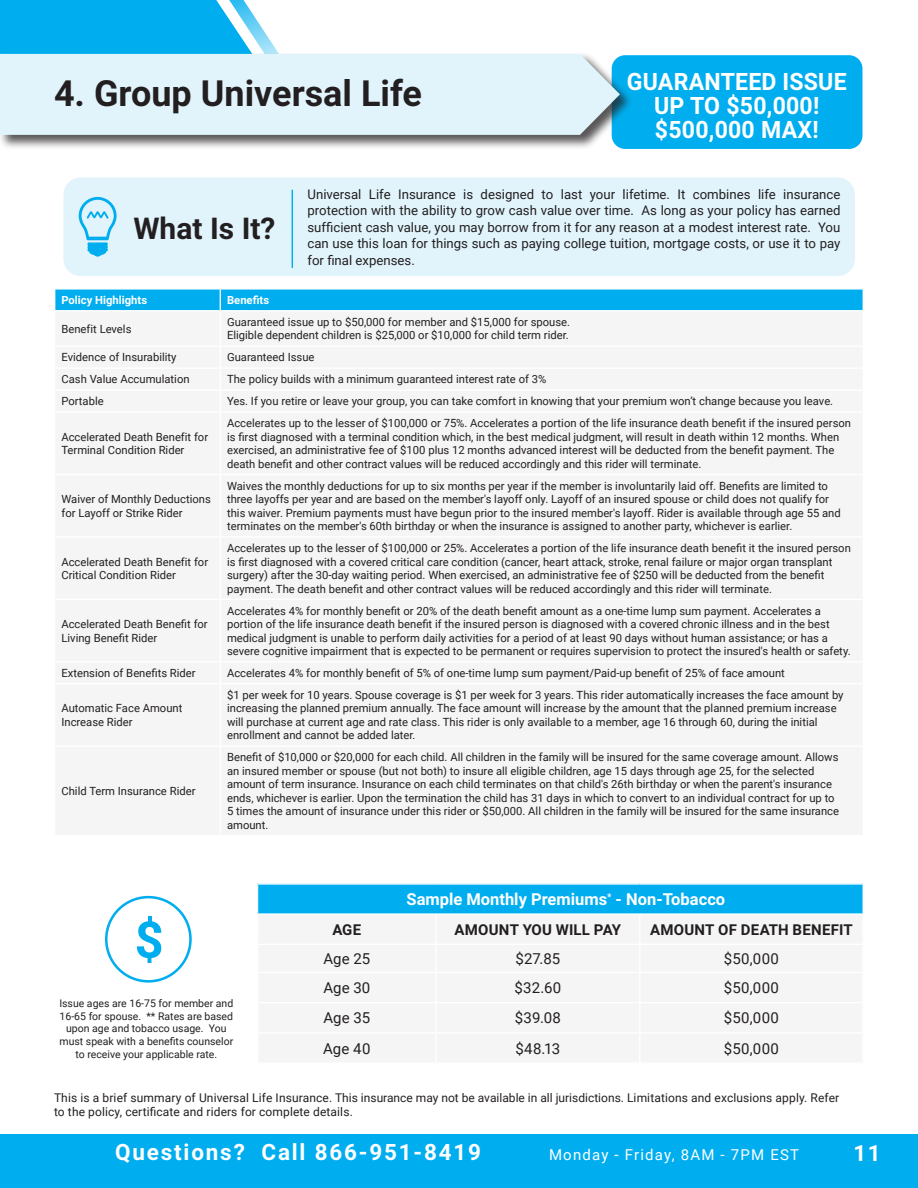
<style>
.page{position:relative;width:918px;height:1188px;background:#fff}
.page>*{position:absolute;margin:0;border:0;box-sizing:border-box;transform-origin:0 0}
.HEADERS{font:700 50.55px "Roboto";color:#00aeef}
.t1{font:700 36px "Roboto";color:#231f20}
.HEADERS-2{font:700 30px "Roboto";color:#231f20}
.t2{font:700 24px "Roboto";letter-spacing:.01em;color:#fff;scale:.96 1}
.t3{font:700 22.5px "Roboto";letter-spacing:.08em;color:#fff}
.HEADERS-3{font:700 16.5px "Roboto";color:#fff}
.CONTENTS{font:15px "Roboto";letter-spacing:.01em;color:#231f20}
.CONTENTS-2{font:700 15px "Roboto";letter-spacing:.015em;color:#231f20}
.t4{font:15px "Roboto";letter-spacing:.08em;color:#fff}
.t5{font:13.2px/16.5px "Roboto";color:#231f20;text-align:justify}
.t6{font:12px/14.4px "Roboto";letter-spacing:.01em;color:#231f20}
.t7{font:11.25px/13.5px "Roboto";color:#231f20}
.t8{font:700 11.25px "Roboto";color:#fff}
.t9{font:10.5px/12.6px "Roboto";color:#231f20;text-align:center}
</style>
<div class="page">
<div style="left:0;top:1134px;width:918px;height:54px;background:#00aeef"></div>
<div style="left:258px;top:884px;width:605px;height:30px;background:#00aeef"></div>
<hr style="left:257px;top:883px;width:179px;height:2px;background:#fff">
<hr style="left:436px;top:883px;width:204px;height:2px;background:#fff">
<hr style="left:640px;top:883px;width:224px;height:2px;background:#fff">
<hr style="left:257px;top:913px;width:179px;height:2px;background:#fff">
<hr style="left:436px;top:913px;width:204px;height:2px;background:#fff">
<hr style="left:640px;top:913px;width:224px;height:2px;background:#fff">
<svg style="left:257px;top:885px;width:1px;height:29px"></svg>
<div style="left:105px;top:896px;width:87px;height:87px;border:3px solid #00aeef;border-radius:50%"></div>
<div style="left:63px;top:177px;width:792px;height:99px;background:#e1f4fc;border-radius:17px"></div>
<svg style="left:79px;top:197px;width:38px;height:60px"></svg>
<hr style="left:292px;top:190px;width:1px;height:78px;background:#00aeef">
<div style="left:612px;top:55px;width:250px;height:94px;background:#00aeef;border-radius:14px"></div>
<svg style="left:0;top:0;width:278px;height:53px;background:#20b8f1"></svg>
<div style="left:0;top:53px;width:634px;height:97px;background:#231f20;opacity:.75"></div>
<div style="left:0;top:54px;width:620px;height:81px;background:#e1f4fc"></div>
<div style="left:54px;top:289px;width:809px;height:21px;background:#00aeef"></div>
<hr style="left:220px;top:288px;width:644px;height:2px;background:#fff">
<p class="t1" style="left:54px;top:68px;width:370px">4. Group Universal Life</p>
<p class="t2" style="left:627px;top:65px;width:231px">GUARANTEED ISSUE</p>
<p class="t2" style="left:654px;top:89px;width:174px">UP TO $50,000!</p>
<p class="t2" style="left:655px;top:113px;width:172px">$500,000 MAX!</p>
<p class="HEADERS-2" style="left:133px;top:207px;width:144px">What Is It?</p>
<p class="t5" style="left:308px;top:185px;width:534px">Universal Life Insurance is designed to last your lifetime. It combines life insurance protection with the ability to grow cash value over time. As long as your policy has earned sufficient cash value, you may borrow from it for any reason at a modest interest rate. You can use this loan for things such as paying college tuition, mortgage costs, or use it to pay for final expenses.</p>
<p class="t8" style="left:61px;top:292px;width:87px">Policy Highlights</p>
<p class="t8" style="left:227px;top:292px;width:44px">Benefits</p>
<p class="t7" style="left:61px;top:322px;width:72px">Benefit Levels</p>
<p class="t7" style="left:227px;top:315px;width:345px">Guaranteed issue up to $50,000 for member and $15,000 for spouse.</p>
<p class="t7" style="left:227px;top:328px;width:343px">Eligible dependent children is $25,000 or $10,000 for child term rider.</p>
<p class="t7" style="left:61px;top:350px;width:117px">Evidence of Insurability</p>
<p class="t7" style="left:227px;top:350px;width:89px">Guaranteed Issue</p>
<p class="t7" style="left:61px;top:372px;width:130px">Cash Value Accumulation</p>
<p class="t7" style="left:227px;top:372px;width:321px">The policy builds with a minimum guaranteed interest rate of 3%</p>
<p class="t7" style="left:61px;top:394px;width:44px">Portable</p>
<p class="t7" style="left:227px;top:394px;width:608px">Yes. If you retire or leave your group, you can take comfort in knowing that your premium won’t change because you leave.</p>
<p class="t7" style="left:61px;top:430px;width:148px">Accelerated Death Benefit for<br>Terminal Condition Rider</p>
<p class="t7" style="left:227px;top:416px;width:626px">Accelerates up to the lesser of $100,000 or 75%. Accelerates a portion of the life insurance death benefit if the insured person is first diagnosed with a terminal condition which, in the best medical judgment, will result in death within 12 months. When exercised, an administrative fee of $100 plus 12 months advanced interest will be deducted from the benefit payment. The death benefit and other contract values will be reduced accordingly and this rider will terminate.</p>
<p class="t7" style="left:61px;top:492px;width:151px">Waiver of Monthly Deductions for Layoff or Strike Rider</p>
<p class="t7" style="left:61px;top:554px;width:148px">Accelerated Death Benefit for<br>Critical Condition Rider</p>
<p class="t7" style="left:61px;top:617px;width:148px">Accelerated Death Benefit for<br>Living Benefit Rider</p>
<p class="t7" style="left:227px;top:478px;width:615px">Waives the monthly deductions for up to six months per year if the member is involuntarily laid off. Benefits are limited to three layoffs per year and are based on the member's layoff only. Layoff of an insured spouse or child does not qualify for this waiver. Premium payments must have begun prior to the insured member's layoff. Rider is available through age 55 and terminates on the member's 60th birthday or when the insurance is assigned to another party, whichever is earlier.</p>
<p class="t7" style="left:227px;top:541px;width:625px">Accelerates up to the lesser of $100,000 or 25%. Accelerates a portion of the life insurance death benefit it the insured person is first diagnosed with a covered critical care condition (cancer, heart attack, stroke, renal failure or major organ transplant surgery) after the 30-day waiting period. When exercised, an administrative fee of $250 will be deducted from the benefit payment. The death benefit and other contract values will be reduced accordingly and this rider will terminate.</p>
<p class="t7" style="left:227px;top:603px;width:625px">Accelerates 4% for monthly benefit or 20% of the death benefit amount as a one-time lump sum payment. Accelerates a portion of the life insurance death benefit if the insured person is diagnosed with a covered chronic illness and in the best medical judgment is unable to perform daily activities for a period of at least 90 days without human assistance; or has a severe cognitive impairment that is expected to be permanent or requires supervision to protect the insured's health or safety.</p>
<p class="t7" style="left:61px;top:666px;width:136px">Extension of Benefits Rider</p>
<p class="t7" style="left:227px;top:666px;width:559px">Accelerates 4% for monthly benefit of 5% of one-time lump sum payment/Paid-up benefit of 25% of face amount</p>
<p class="t7" style="left:61px;top:701px;width:122px">Automatic Face Amount<br>Increase Rider</p>
<p class="t7" style="left:227px;top:688px;width:618px">$1 per week for 10 years. Spouse coverage is $1 per week for 3 years. This rider automatically increases the face amount by increasing the planned premium annually. The face amount will increase by the amount that the planned premium increase will purchase at current age and rate class. This rider is only available to a member, age 16 through 60, during the initial enrollment and cannot be added later.</p>
<p class="t7" style="left:61px;top:784px;width:136px">Child Term Insurance Rider</p>
<p class="t7" style="left:227px;top:750px;width:614px">Benefit of $10,000 or $20,000 for each child. All children in the family will be insured for the same coverage amount. Allows an insured member or spouse (but not both) to insure all eligible children, age 15 days through age 25, for the selected amount of term insurance. Insurance on each child terminates on that child's 26th birthday or when the parent's insurance ends, whichever is earlier. Upon the termination the child has 31 days in which to convert to an individual contract for up to 5 times the amount of insurance under this rider or $50,000. All children in the family will be insured for the same insurance amount.</p>
<p class="HEADERS-3" style="left:407px;top:888px;width:320px">Sample Monthly Premiums<sup>*</sup> - Non-Tobacco</p>
<p class="HEADERS" style="left:135px;top:904px;width:31px">$</p>
<p class="t9" style="left:59px;top:997px;width:176px">Issue ages are 16-75 for member and 16-65 for spouse. ** Rates are based upon age and tobacco usage. You must speak with a benefits counselor to receive your applicable rate.</p>
<p class="CONTENTS-2" style="left:332px;top:919px;width:30px">AGE</p>
<p class="CONTENTS-2" style="left:455px;top:919px;width:168px">AMOUNT YOU WILL PAY</p>
<p class="CONTENTS-2" style="left:650px;top:919px;width:204px">AMOUNT OF DEATH BENEFIT</p>
<p class="CONTENTS" style="left:323px;top:948px;width:48px">Age 25</p>
<p class="CONTENTS" style="left:515px;top:948px;width:46px">$27.85</p>
<p class="CONTENTS" style="left:724px;top:948px;width:56px">$50,000</p>
<p class="CONTENTS" style="left:323px;top:977px;width:49px">Age 30</p>
<p class="CONTENTS" style="left:515px;top:977px;width:48px">$32.60</p>
<p class="CONTENTS" style="left:724px;top:977px;width:56px">$50,000</p>
<p class="CONTENTS" style="left:323px;top:1008px;width:48px">Age 35</p>
<p class="CONTENTS" style="left:515px;top:1008px;width:48px">$39.08</p>
<p class="CONTENTS" style="left:724px;top:1008px;width:56px">$50,000</p>
<p class="CONTENTS" style="left:323px;top:1038px;width:49px">Age 40</p>
<p class="CONTENTS" style="left:515px;top:1038px;width:46px">$48.13</p>
<p class="CONTENTS" style="left:724px;top:1038px;width:56px">$50,000</p>
<p class="t6" style="left:54px;top:1090px;width:787px">This is a brief summary of Universal Life Insurance. This insurance may not be available in all jurisdictions. Limitations and exclusions apply. Refer to the policy, certificate and riders for complete details.</p>
<h3 class="t3" style="left:115px;top:1137px;width:367px">Questions? Call 866-951-8419</h3>
<h3 class="t4" style="left:549px;top:1144px;width:252px">Monday - Friday, 8AM - 7PM EST</h3>
<h3 class="t3" style="left:854px;top:1138px;width:29px">11</h3>
</div>
